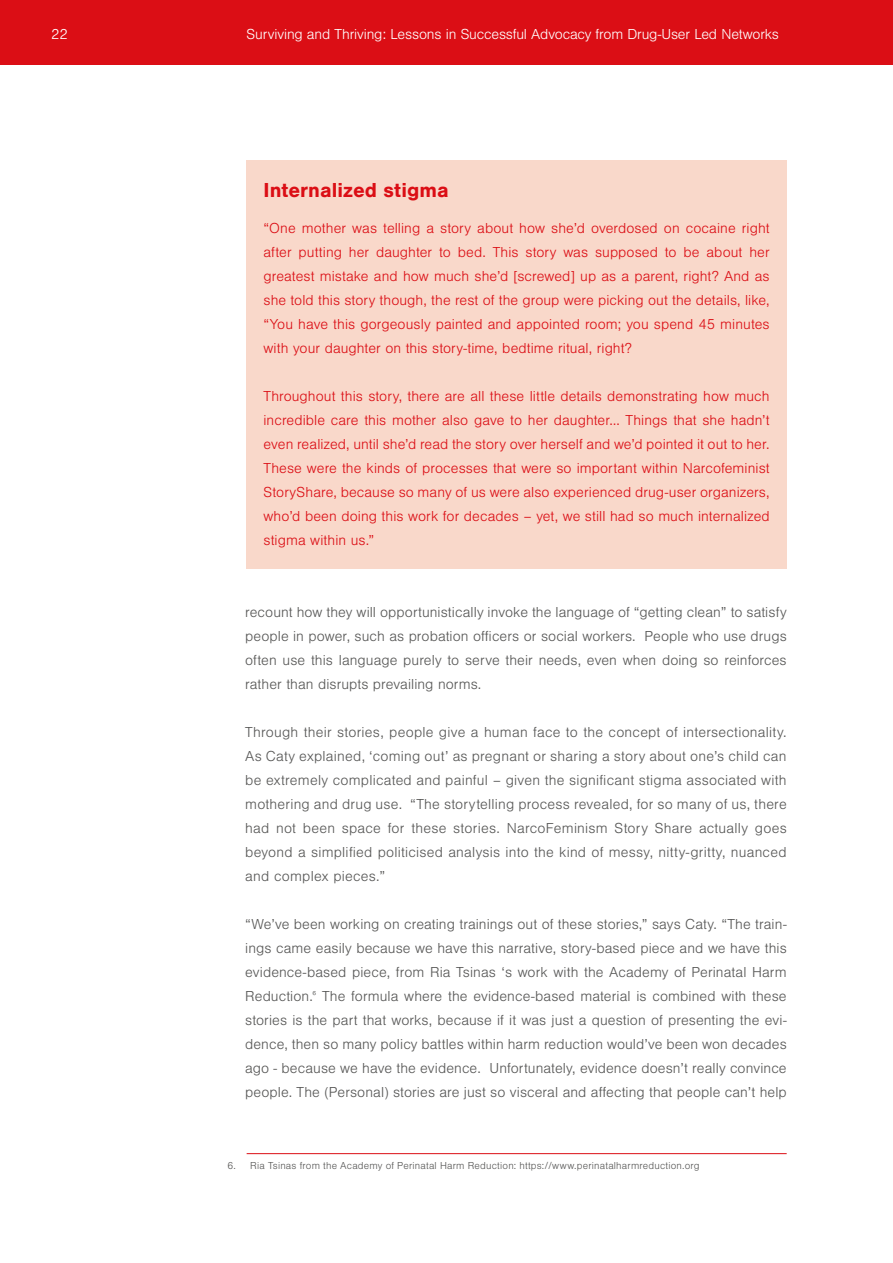
<style>
.page{position:relative;width:893px;height:1263px;background:#fff}
.page>*{position:absolute;margin:0;border:0;box-sizing:border-box;transform-origin:0 0}
.t1{font:700 21px "Nimbus San";color:#db0e15}
.t2{font:300 15px/24px "Nimbus San";letter-spacing:.005em;color:#575756;text-align:justify}
.t3{font:300 15px/24px "Nimbus San";letter-spacing:.005em;color:#db0e15;text-align:justify}
.t4{font:300 15px "Nimbus San";letter-spacing:-.01em;color:#fff}
.t5{font:300 10.5px "Nimbus San";letter-spacing:.02em;color:#575756}
</style>
<div class="page">
<div style="left:0;top:0;width:893px;height:65px;background:#db0e15"></div>
<div style="left:247px;top:161px;width:540px;height:408px;background:#f9d8ca"></div>
<hr style="left:247px;top:1153px;width:540px;height:1px;background:#db0e15">
<p class="t4" style="left:51px;top:26px;width:18px">22</p>
<p class="t4" style="left:247px;top:26px;width:534px">Surviving and Thriving: Lessons in Successful Advocacy from Drug-User Led Networks</p>
<h1 class="t1" style="left:263px;top:178px;width:187px">Internalized stigma</h1>
<p class="t3" style="left:263px;top:216px;width:508px">“One mother was telling a story about how she’d overdosed on cocaine right after putting her daughter to bed. This story was supposed to be about her greatest mistake and how much she’d [screwed] up as a parent, right? And as she told this story though, the rest of the group were picking out the details, like, “You have this gorgeously painted and appointed room; you spend 45 minutes with your daughter on this story-time, bedtime ritual, right?</p>
<p class="t3" style="left:263px;top:384px;width:508px">Throughout this story, there are all these little details demonstrating how much incredible care this mother also gave to her daughter… Things that she hadn’t even realized, until she’d read the story over herself and we’d pointed it out to her.<br>These were the kinds of processes that were so important within Narcofeminist StoryShare, because so many of us were also experienced drug-user organizers, who’d been doing this work for decades – yet, we still had so much internalized stigma within us.”</p>
<p class="t2" style="left:245px;top:600px;width:543px">recount how they will opportunistically invoke the language of “getting clean” to satisfy people in power, such as probation officers or social workers. People who use drugs often use this language purely to serve their needs, even when doing so reinforces rather than disrupts prevailing norms.</p>
<p class="t2" style="left:245px;top:720px;width:543px">Through their stories, people give a human face to the concept of intersectionality.<br>As Caty explained, ‘coming out’ as pregnant or sharing a story about one’s child can be extremely complicated and painful – given the significant stigma associated with mothering and drug use. “The storytelling process revealed, for so many of us, there had not been space for these stories. NarcoFeminism Story Share actually goes beyond a simplified politicised analysis into the kind of messy, nitty-gritty, nuanced and complex pieces.”</p>
<p class="t2" style="left:245px;top:912px;width:543px">“We’ve been working on creating trainings out of these stories,” says Caty. “The train&shy;ings came easily because we have this narrative, story-based piece and we have this evidence-based piece, from Ria Tsinas ‘s work with the Academy of Perinatal Harm Reduction.6 The formula where the evidence-based material is combined with these stories is the part that works, because if it was just a question of presenting the evi&shy;dence, then so many policy battles within harm reduction would’ve been won decades ago - because we have the evidence. Unfortunately, evidence doesn’t really convince people. The (Personal) stories are just so visceral and affecting that people can’t help</p>
<p class="t5" style="left:227px;top:1160px;width:474px">6. Ria Tsinas from the Academy of Perinatal Harm Reduction: https://www.perinatalharmreduction.org</p>
</div>
